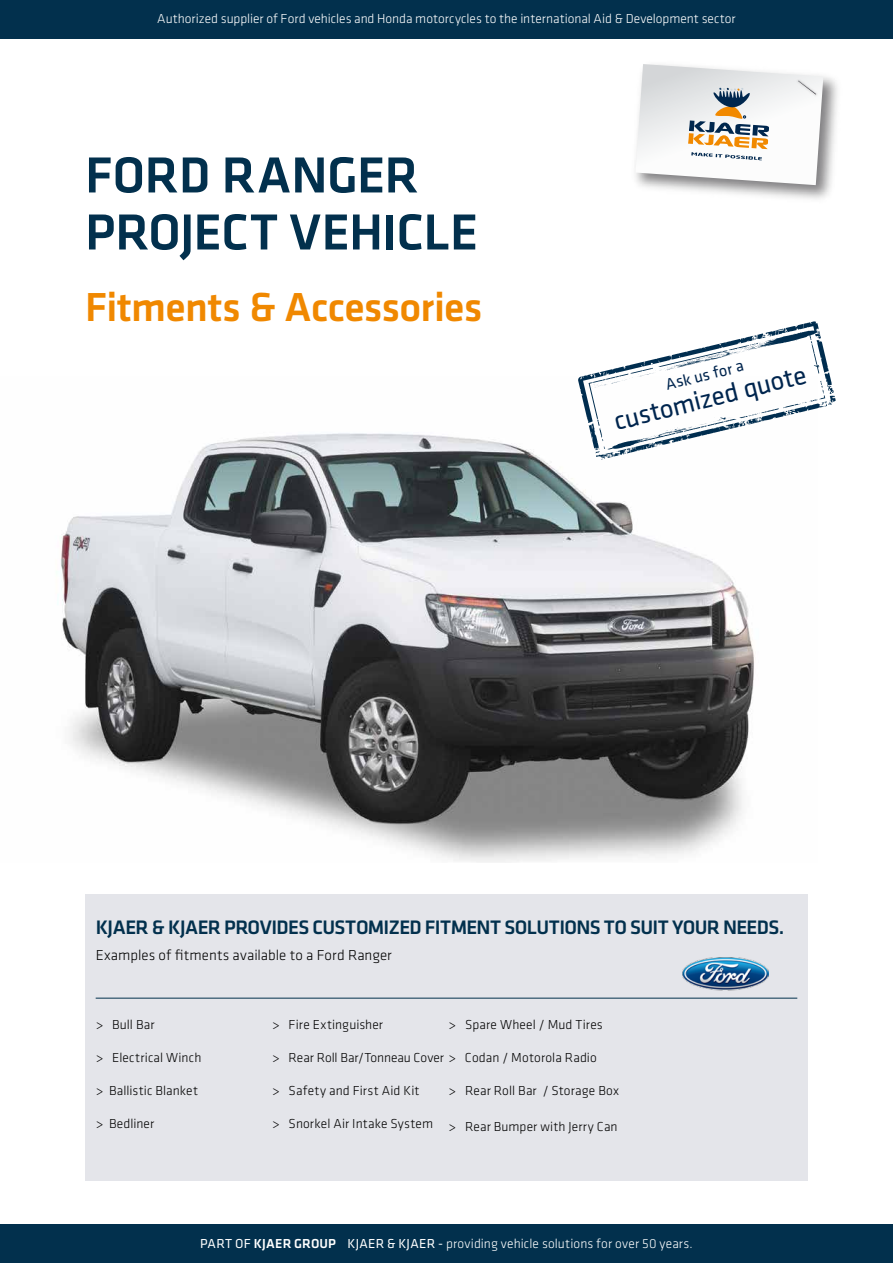
<style>
.page{position:relative;width:893px;height:1263px;background:#fff}
.page>*{position:absolute;margin:0;border:0;box-sizing:border-box;transform-origin:0 0}
.t1{font:500 52.5px/57px "Klavika Basic";letter-spacing:-.01em;color:#02304d}
.t2{font:500 42px "Klavika Basic";letter-spacing:-.015em;color:#f08800}
.t3{font:27px "Klavika Basic";color:#00254e}
.t4{font:500 20.25px "Klavika Basic";letter-spacing:-.03em;color:#02304d}
.t5{font:16.5px "Klavika Basic";color:#00254e}
.t6{font:300 15px "Klavika Basic";color:#000}
.t7{font:300 13.5px "Klavika Basic";letter-spacing:.005em;color:#000}
.t8{font:300 13.5px "Klavika Basic";color:#fff}
.s1{font-weight:400}
.s2{font-weight:500}
</style>
<div class="page">
<div style="left:0;top:0;width:893px;height:38px;background:#02304d"></div>
<img style="left:640px;top:76px;width:198px;height:123px">
<svg style="left:635px;top:64px;width:188px;height:121px"></svg>
<div style="left:85px;top:894px;width:723px;height:286px;background:#e4e5ea"></div>
<hr style="left:96px;top:998px;width:701px;height:1px;background:#02304d">
<img style="left:683px;top:957px;width:86px;height:33px">
<div style="left:0;top:1225px;width:893px;height:38px;background:#02304d"></div>
<img style="left:57px;top:433px;width:697px;height:429px">
<svg style="left:578px;top:321px;width:258px;height:138px"></svg>
<p class="t8" style="left:157px;top:10px;width:580px">Authorized supplier of Ford vehicles and Honda motorcycles to the international Aid &amp; Development sector</p>
<h1 class="t1" style="left:85px;top:145px;width:395px">FORD RANGER<br>PROJECT VEHICLE</h1>
<h2 class="t2" style="left:85px;top:279px;width:399px">Fitments &amp; Accessories</h2>
<p class="t5" style="left:663px;top:374px;width:81px;rotate:-14deg">Ask us for a</p>
<h3 class="t3" style="left:610px;top:404px;width:199px;rotate:-14deg">customized quote</h3>
<h3 class="t4" style="left:96px;top:913px;width:690px">KJAER &amp; KJAER PROVIDES CUSTOMIZED FITMENT SOLUTIONS TO SUIT YOUR NEEDS.</h3>
<p class="t6" style="left:96px;top:945px;width:298px">Examples of fitments available to a Ford Ranger</p>
<p class="t7" style="left:96px;top:1017px;width:60px">&gt; Bull Bar</p>
<p class="t7" style="left:96px;top:1050px;width:107px">&gt; Electrical Winch</p>
<p class="t7" style="left:96px;top:1083px;width:104px">&gt; Ballistic Blanket</p>
<p class="t7" style="left:96px;top:1116px;width:60px">&gt; Bedliner</p>
<p class="t7" style="left:449px;top:1017px;width:156px">&gt; Spare Wheel / Mud Tires</p>
<p class="t7" style="left:272px;top:1017px;width:113px">&gt; Fire Extinguisher</p>
<p class="t7" style="left:272px;top:1050px;width:326px">&gt; Rear Roll Bar/Tonneau Cover &gt; Codan / Motorola Radio</p>
<p class="t7" style="left:272px;top:1083px;width:149px">&gt; Safety and First Aid Kit</p>
<p class="t7" style="left:272px;top:1116px;width:162px">&gt; Snorkel Air Intake System</p>
<p class="t7" style="left:449px;top:1083px;width:172px">&gt; Rear Roll Bar / Storage Box</p>
<p class="t7" style="left:449px;top:1119px;width:170px">&gt; Rear Bumper with Jerry Can</p>
<p class="t8" style="left:200px;top:1235px;width:494px"><span class="s1">PART OF</span> <span class="s2">KJAER GROUP</span> <span class="s1">KJAER &amp; KJAER -</span> providing vehicle solutions for over 50 years.</p>
</div>
